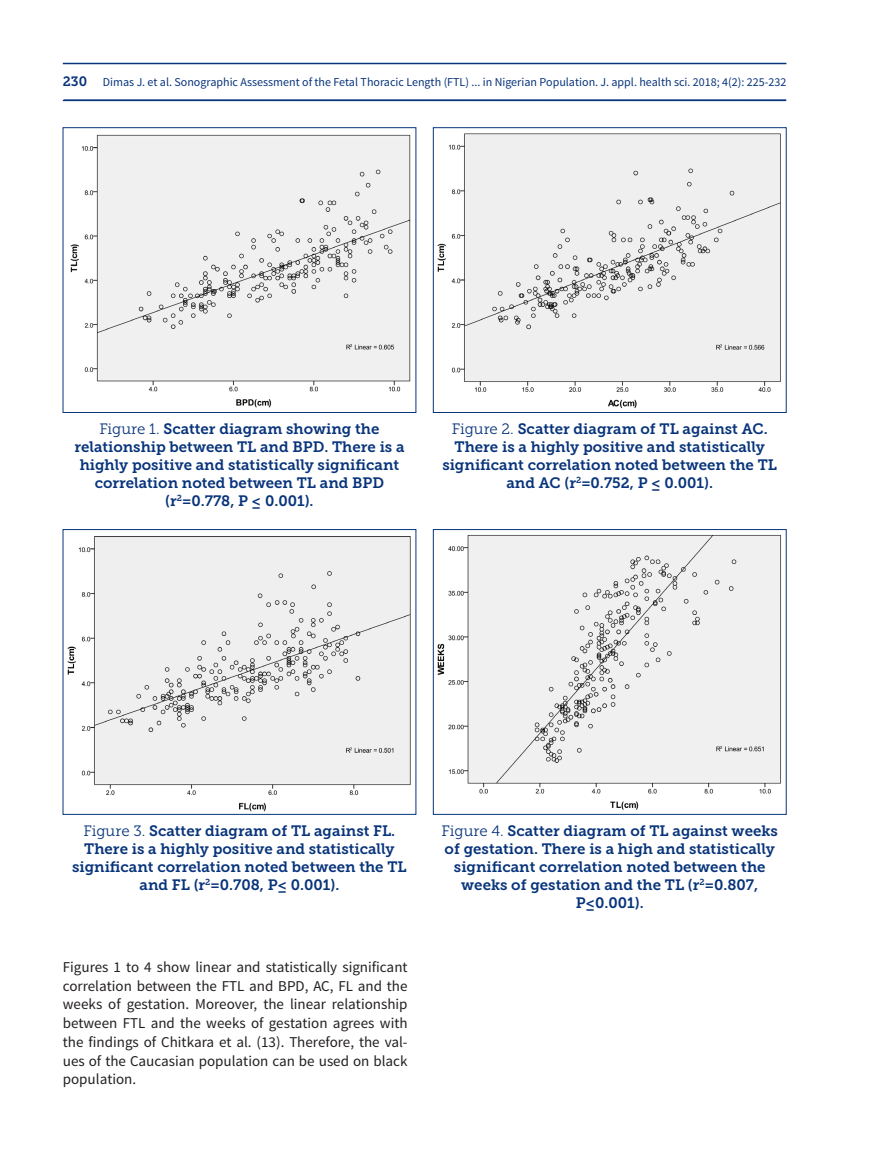
<style>
.page{position:relative;width:893px;height:1149px;background:#fff}
.page>*{position:absolute;margin:0;border:0;box-sizing:border-box;transform-origin:0 0}
.t1{font:15px/18px "Museo Slab 700";color:#08347b;text-align:center}
.t2{font:15px/18.8px "Source Sans Pro";color:#231f20;text-align:justify}
.t3{font:12px "Source Sans Pro";color:#08347b}
.s1{font-family:"Museo Slab 700";font-size:13.5px}
.s2{font-family:"Museo Slab 300"}
</style>
<div class="page">
<hr style="left:63px;top:63px;width:723px;height:1px;background:#08347b">
<svg style="left:62px;top:99px;width:724px;height:2px"></svg>
<img style="left:70px;top:134px;width:341px;height:274px">
<div style="left:63px;top:127px;width:353px;height:286px;border:1px solid #08347b"></div>
<img style="left:67px;top:536px;width:344px;height:276px">
<img style="left:437px;top:133px;width:344px;height:276px">
<div style="left:433px;top:127px;width:353px;height:286px;border:1px solid #08347b"></div>
<img style="left:437px;top:535px;width:344px;height:275px">
<div style="left:433px;top:529px;width:353px;height:285px;border:1px solid #08347b"></div>
<p class="t3" style="left:63px;top:74px;width:724px"><span class="s1">230</span> Dimas J. et al. Sonographic Assessment of the Fetal Thoracic Length (FTL) ... in Nigerian Population. J. appl. health sci. 2018; 4(2): 225-232</p>
<p class="t1" style="left:74px;top:420px;width:331px"><span class="s2">Figure 1.</span> Scatter diagram showing the relationship between TL and BPD. There is a highly positive and statistically significant correlation noted between TL and BPD (r<sup>2</sup>=0.778, P ≤ 0.001).</p>
<p class="t1" style="left:442px;top:420px;width:336px"><span class="s2">Figure 2.</span> Scatter diagram of TL against AC.<br>There is a highly positive and statistically significant correlation noted between the TL and AC (r<sup>2</sup>=0.752, P ≤ 0.001).</p>
<p class="t1" style="left:72px;top:822px;width:336px"><span class="s2">Figure 3.</span> Scatter diagram of TL against FL.<br>There is a highly positive and statistically significant correlation noted between the TL and FL (r<sup>2</sup>=0.708, P≤ 0.001).</p>
<p class="t2" style="left:63px;top:958px;width:346px">Figures 1 to 4 show linear and statistically significant correlation between the FTL and BPD, AC, FL and the weeks of gestation. Moreover, the linear relationship between FTL and the weeks of gestation agrees with the findings of Chitkara et al. (13). Therefore, the val&shy;ues of the Caucasian population can be used on black population.</p>
<p class="t1" style="left:441px;top:822px;width:337px"><span class="s2">Figure 4.</span> Scatter diagram of TL against weeks of gestation. There is a high and statistically significant correlation noted between the weeks of gestation and the TL (r<sup>2</sup>=0.807, P≤0.001).</p>
</div>
